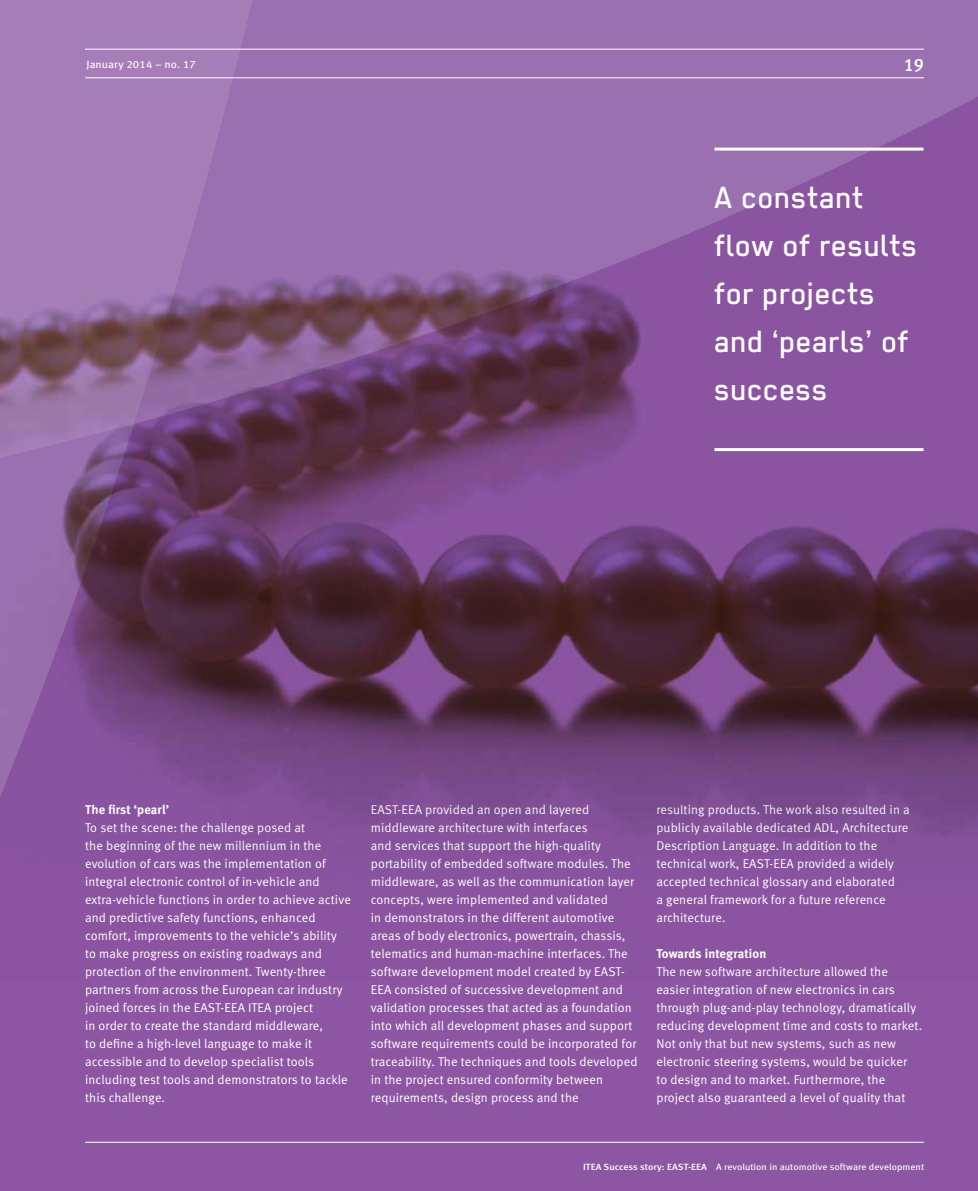
<style>
.page{position:relative;width:978px;height:1191px;background:#8c56a3}
.page>*{position:absolute;margin:0;border:0;box-sizing:border-box;transform-origin:0 0}
.t1{font:500 34.5px/48px "Regular";letter-spacing:.01em;color:#fff}
.t2{font:18px "Meta Medium LF";color:#fff}
.t3{font:12.75px/18px "Meta Normal LF";letter-spacing:.01em;color:#fff}
.t4{font:12.75px "Meta Bold LF";letter-spacing:.01em;color:#fff}
.t5{font:10.5px "Meta Book LF";letter-spacing:.005em;color:#fff;scale:1.1 1}
.t6{font:9px "Meta Book LF";letter-spacing:.005em;color:#fff;scale:1.1 1}
.s1{font-family:"Meta Medium LF"}
</style>
<div class="page">
<img style="left:0;top:0;width:978px;height:846px">
<hr style="left:714px;top:148px;width:209px;height:3px;background:#fff">
<hr style="left:714px;top:448px;width:209px;height:3px;background:#fff">
<hr style="left:85px;top:78px;width:839px;height:1px;background:#fff">
<hr style="left:85px;top:49px;width:839px;height:1px;background:#fff">
<hr style="left:85px;top:1142px;width:839px;height:1px;background:#fff">
<p class="t5" style="left:86px;top:58px;width:101px">January 2014 – no. 17</p>
<h2 class="t2" style="left:904px;top:55px;width:22px">19</h2>
<h1 class="t1" style="left:714px;top:172px;width:205px">A constant flow of results for projects and ‘pearls’ of success</h1>
<p class="t4" style="left:85px;top:802px;width:85px">The first ‘pearl’</p>
<p class="t3" style="left:85px;top:818px;width:267px">To set the scene: the challenge posed at<br>the beginning of the new millennium in the evolution of cars was the implementation of integral electronic control of in-vehicle and extra-vehicle functions in order to achieve active and predictive safety functions, enhanced comfort, improvements to the vehicle’s ability<br>to make progress on existing roadways and protection of the environment. Twenty-three partners from across the European car industry joined forces in the EAST-EEA ITEA project<br>in order to create the standard middleware,<br>to define a high-level language to make it accessible and to develop specialist tools including test tools and demonstrators to tackle this challenge.</p>
<p class="t3" style="left:371px;top:800px;width:268px">EAST-EEA provided an open and layered middleware architecture with interfaces<br>and services that support the high-quality portability of embedded software modules. The middleware, as well as the communication layer concepts, were implemented and validated<br>in demonstrators in the different automotive areas of body electronics, powertrain, chassis, telematics and human-machine interfaces. The software development model created by EAST-EEA consisted of successive development and validation processes that acted as a foundation into which all development phases and support software requirements could be incorporated for traceability. The techniques and tools developed in the project ensured conformity between requirements, design process and the</p>
<p class="t3" style="left:656px;top:800px;width:255px">resulting products. The work also resulted in a publicly available dedicated ADL, Architecture Description Language. In addition to the technical work, EAST-EEA provided a widely accepted technical glossary and elaborated<br>a general framework for a future reference architecture.</p>
<p class="t4" style="left:656px;top:946px;width:111px">Towards integration</p>
<p class="t3" style="left:656px;top:962px;width:267px">The new software architecture allowed the easier integration of new electronics in cars through plug-and-play technology, dramatically reducing development time and costs to market.<br>Not only that but new systems, such as new electronic steering systems, would be quicker<br>to design and to market. Furthermore, the project also guaranteed a level of quality that</p>
<p class="t6" style="left:583px;top:1161px;width:312px"><span class="s1">ITEA Success story: EAST-EEA</span> A revolution in automotive software development</p>
</div>
